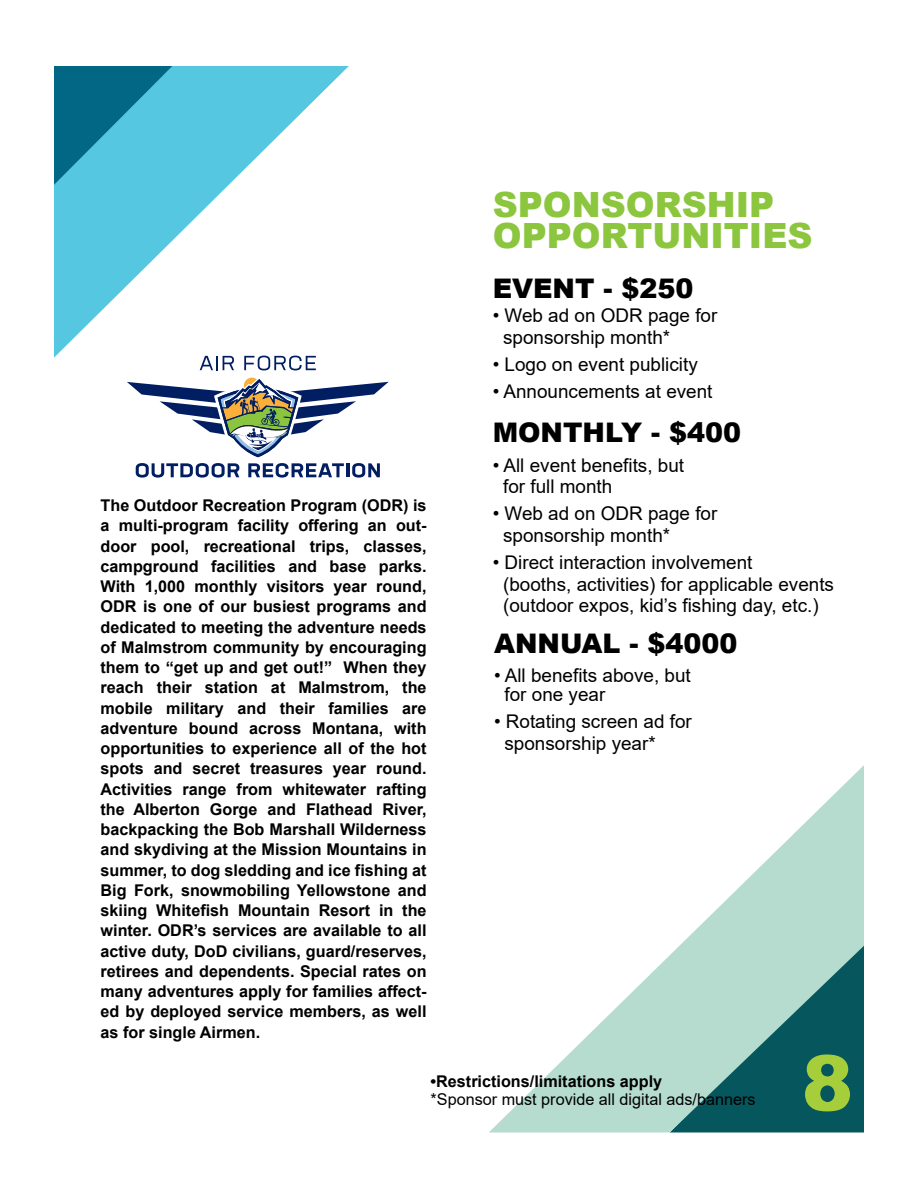
<style>
.page{position:relative;width:918px;height:1188px;background:#fff}
.page>*{position:absolute;margin:0;border:0;box-sizing:border-box;transform-origin:0 0}
.t1{font:900 76.95px "Arial";color:#a5ce3a}
.t2{font:900 34.8px/30.9px "Arial";color:#8cc63f}
.t3{font:900 27px "Arial";color:#000}
.t4{font:18.9px/21.6px "Arial";color:#000}
.t5{font:700 16.2px/20.2px "Arial";color:#000;text-align:justify}
.t6{font:16.2px "Arial";color:#000}
</style>
<div class="page">
<svg style="left:54px;top:66px;width:295px;height:292px"></svg>
<svg style="left:54px;top:66px;width:118px;height:119px;background:#2a96b1"></svg>
<svg style="left:489px;top:765px;width:375px;height:367px"></svg>
<svg style="left:127px;top:356px;width:262px;height:122px"></svg>
<p class="t5" style="left:101px;top:497px;width:328px">The Outdoor Recreation Program (ODR) is a multi-program facility offering an out&shy;door pool, recreational trips, classes, campground facilities and base parks.<br>With 1,000 monthly visitors year round, ODR is one of our busiest programs and dedicated to meeting the adventure needs of Malmstrom community by encouraging them to “get up and get out!” When they reach their station at Malmstrom, the mobile military and their families are adventure bound across Montana, with opportunities to experience all of the hot spots and secret treasures year round.<br>Activities range from whitewater rafting the Alberton Gorge and Flathead River, backpacking the Bob Marshall Wilderness and skydiving at the Mission Mountains in summer, to dog sledding and ice fishing at Big Fork, snowmobiling Yellowstone and skiing Whitefish Mountain Resort in the winter. ODR’s services are available to all active duty, DoD civilians, guard/reserves, retirees and dependents. Special rates on many adventures apply for families affect&shy;ed by deployed service members, as well as for single Airmen.</p>
<h2 class="t2" style="left:493px;top:190px;width:321px">SPONSORSHIP<br>OPPORTUNITIES</h2>
<h3 class="t3" style="left:493px;top:277px;width:202px">EVENT - $250</h3>
<p class="t4" style="left:503px;top:306px;width:216px;text-indent:-11px">ï Web ad on ODR page for sponsorship month*</p>
<p class="t4" style="left:493px;top:352px;width:221px;line-height:27px">ï Logo on event publicity<br>ï Announcements at event</p>
<h3 class="t3" style="left:493px;top:421px;width:250px">MONTHLY - $400</h3>
<p class="t4" style="left:503px;top:456px;width:183px;text-indent:-11px">ï All event benefits, but for full month</p>
<p class="t4" style="left:503px;top:505px;width:216px;text-indent:-11px">ï Web ad on ODR page for sponsorship month*</p>
<p class="t4" style="left:503px;top:553px;width:332px;text-indent:-11px">ï Direct interaction involvement<br>(booths, activities) for applicable events (outdoor expos, kid’s fishing day, etc.)</p>
<h3 class="t3" style="left:494px;top:632px;width:245px">ANNUAL - $4000</h3>
<p class="t4" style="left:505px;top:668px;width:188px;line-height:18.9px;text-indent:-11px">ï All benefits above, but for one year</p>
<p class="t4" style="left:505px;top:713px;width:189px;text-indent:-11px">ï Rotating screen ad for sponsorship year*</p>
<p class="t5" style="left:431px;top:1073px;width:233px">ïRestrictions/limitations apply</p>
<p class="t6" style="left:431px;top:1093px;width:327px">*Sponsor must provide all digital ads/banners</p>
<h1 class="t1" style="left:802px;top:1051px;width:53px">8</h1>
</div>
